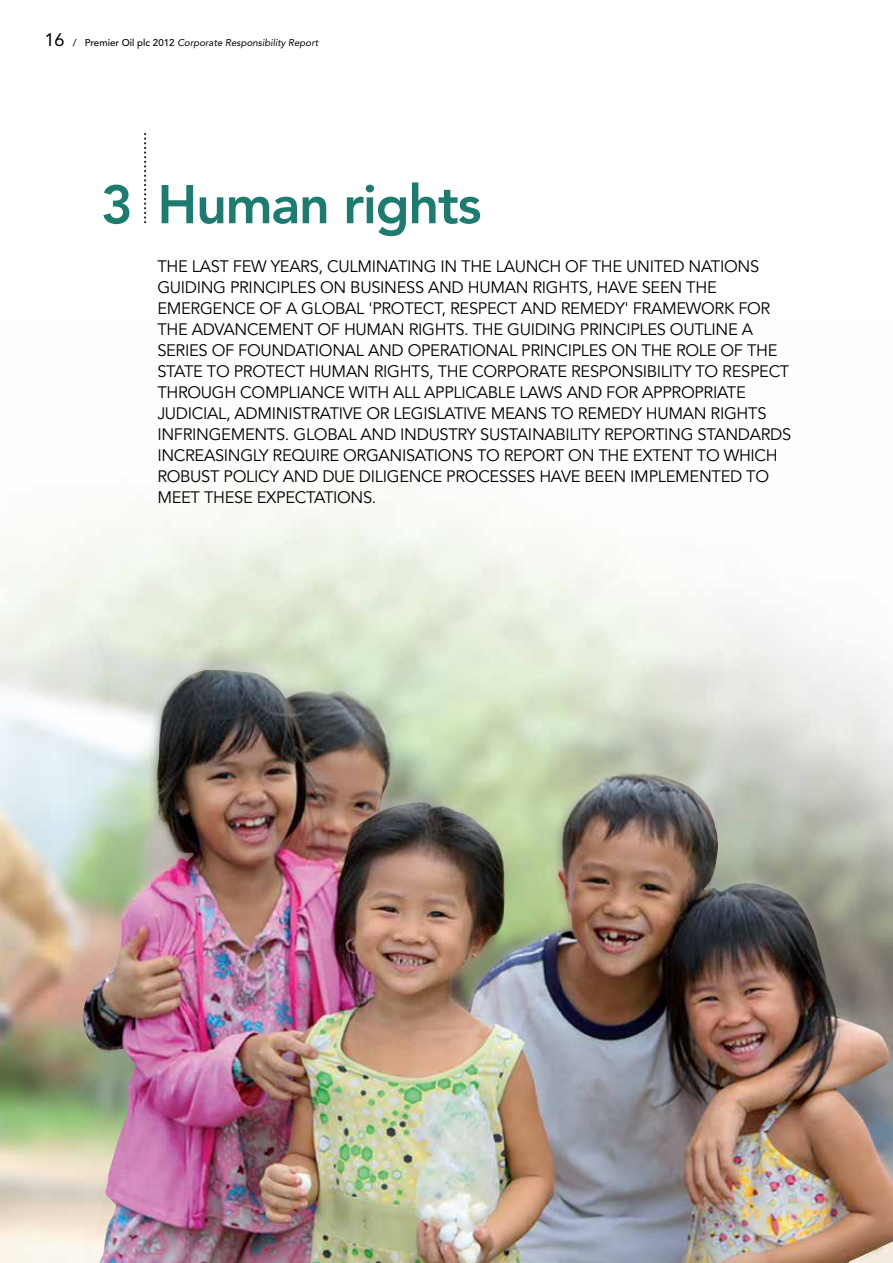
<style>
.page{position:relative;width:893px;height:1263px;background:#fff}
.page>*{position:absolute;margin:0;border:0;box-sizing:border-box;transform-origin:0 0}
.t1{font:800 54px "Avenir LT Std";color:#1e7b6f}
.t2{font:16.5px/21px "Avenir LT Std";letter-spacing:-.02em;color:#000}
.t3{font:italic 9.75px "Avenir LT Std";color:#000}
.s1{font-style:normal;font-size:18px}
.s2{font-weight:500;font-style:normal}
</style>
<div class="page">
<img style="left:0;top:501px;width:862px;height:762px">
<img style="left:81px;top:670px;width:812px;height:593px">
<svg style="left:144px;top:134px;width:2px;height:89px"></svg>
<p class="t3" style="left:45px;top:37px;width:275px"><span class="s1">16</span> <span class="s2">/ Premier Oil plc 2012</span> Corporate Responsibility Report</p>
<h1 class="t1" style="left:101px;top:173px;width:382px">3 H uman rights</h1>
<p class="t2" style="left:157px;top:256px;width:635px">THE LAST FEW YEARS, CULMINATING IN THE LAUNCH OF THE U NITED NATIONS GUIDING PRINCIPLES ON BUSINESS AND H UMAN RIGHTS, HAVE SEEN THE EMERGENCE OF A GLOBAL 'PROTECT, RESPECT AND REMEDY' FRAMEWORK FOR THE ADVANCEMENT OF HUMAN RIGHTS. THE GUIDING PRINCIPLES OUTLINE A SERIES OF FOUNDATIONAL AND OPERATIONAL PRINCIPLES ON THE ROLE OF THE STATE TO PROTECT HUMAN RIGHTS, THE CORPORATE RESPONSIBILITY TO RESPECT THROUGH COMPLIANCE WITH ALL APP LICABLE LAWS AND FOR APP ROPRIATE JUDICIAL, ADMINISTRATIVE OR LEGISLATIVE MEANS TO REMEDY HUMAN RIGHTS INFRINGEMENTS. GLOBAL AND INDUSTRY SUSTAINABILITY REPORTING STANDARDS INCREASINGLY REQUIRE ORGANISATIONS TO REPORT ON THE EXTENT TO WHICH ROBUST POLICY AND DUE DILIGENCE PROCESSES HAVE BEEN IMPLEMENTED TO MEET THESE EXPECTATIONS.</p>
</div>
